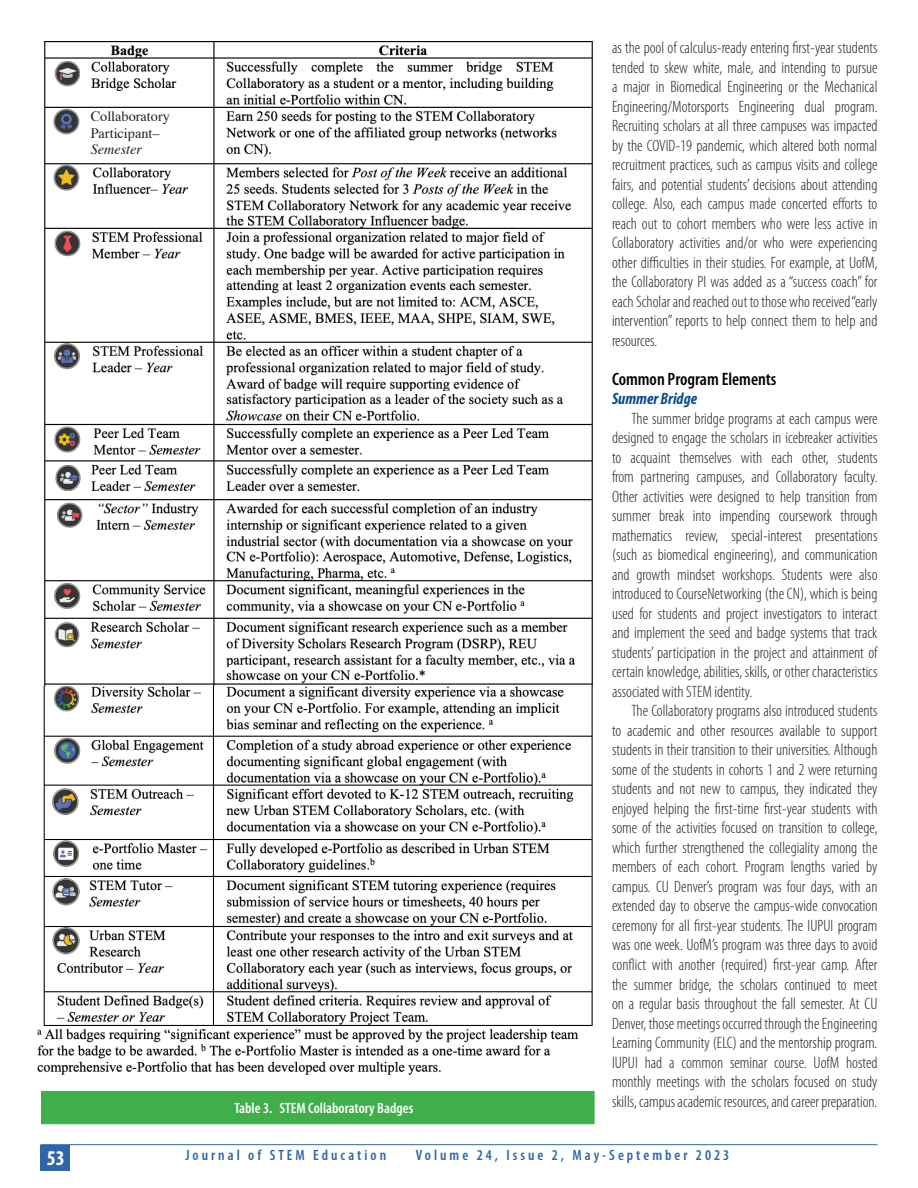
<style>
.page{position:relative;width:918px;height:1188px;background:#fff}
.page>*{position:absolute;margin:0;border:0;box-sizing:border-box;transform-origin:0 0}
.t1{font:700 condensed 21px "Myriad Pro";color:#fff}
.t2{font:600 condensed 18px "Myriad Pro";color:#040503}
.t3{font:300 condensed 16.5px/19.5px "Myriad Pro";color:#231f20;text-align:justify}
.t4{font:italic 700 condensed 16.5px "Myriad Pro";color:#0b4c8c}
.t5{font:600 condensed 15px "Myriad Pro";letter-spacing:.2em;color:#2e66ac}
.t6{font:600 condensed 15px "Myriad Pro";color:#fff}
.t7{font:14.25px/16.5px "Times";color:#231f20}
.t8{font:italic 14.25px "Times";color:#231f20}
</style>
<div class="page">
<hr style="left:40px;top:1144px;width:838px;height:1px;background:#2e66ac">
<div style="left:40px;top:1145px;width:30px;height:26px;background:#2e66ac"></div>
<div style="left:41px;top:1091px;width:554px;height:33px;background:#40ae49;border:1px solid #40ae49"></div>
<img style="left:37px;top:687px;width:556px;height:388px">
<img style="left:44px;top:41px;width:549px;height:644px">
<p class="t1" style="left:47px;top:1145px;width:19px">53</p>
<p class="t7" style="left:91px;top:107px;width:81px">Collaboratory<br>Participant–</p>
<p class="t8" style="left:91px;top:137px;width:53px">Semester</p>
<p class="t6" style="left:234px;top:1099px;width:180px">Table 3. STEM Collaboratory Badges</p>
<p class="t3" style="left:612px;top:38px;width:267px">as the pool of calculus-ready entering first-year students tended to skew white, male, and intending to pursue a major in Biomedical Engineering or the Mechanical Engineering/Motorsports Engineering dual program.<br>Recruiting scholars at all three campuses was impacted by the COVID-19 pandemic, which altered both normal recruitment practices, such as campus visits and college fairs, and potential students’ decisions about attending college. Also, each campus made concerted efforts to reach out to cohort members who were less active in Collaboratory activities and/or who were experiencing other difficulties in their studies. For example, at UofM, the Collaboratory PI was added as a “success coach” for each Scholar and reached out to those who received “early intervention” reports to help connect them to help and resources.</p>
<p class="t2" style="left:612px;top:368px;width:166px">Common Program Elements</p>
<p class="t4" style="left:612px;top:389px;width:87px">Summer Bridge</p>
<p class="t3" style="left:612px;top:409px;width:267px;text-indent:20px">The summer bridge programs at each campus were designed to engage the scholars in icebreaker activities to acquaint themselves with each other, students from partnering campuses, and Collaboratory faculty.<br>Other activities were designed to help transition from summer break into impending coursework through mathematics review, special-interest presentations (such as biomedical engineering), and communication and growth mindset workshops. Students were also introduced to CourseNetworking (the CN), which is being used for students and project investigators to interact and implement the seed and badge systems that track students’ participation in the project and attainment of certain knowledge, abilities, skills, or other characteristics associated with STEM identity.</p>
<p class="t3" style="left:612px;top:701px;width:267px;text-indent:20px">The Collaboratory programs also introduced students to academic and other resources available to support students in their transition to their universities. Although some of the students in cohorts 1 and 2 were returning students and not new to campus, they indicated they enjoyed helping the first-time first-year students with some of the activities focused on transition to college, which further strengthened the collegiality among the members of each cohort. Program lengths varied by campus. CU Denver’s program was four days, with an extended day to observe the campus-wide convocation ceremony for all first-year students. The IUPUI program was one week. UofM’s program was three days to avoid conflict with another (required) first-year camp. After the summer bridge, the scholars continued to meet on a regular basis throughout the fall semester. At CU Denver, those meetings occurred through the Engineering Learning Community (ELC) and the mentorship program.<br>IUPUI had a common seminar course. UofM hosted monthly meetings with the scholars focused on study skills, campus academic resources, and career preparation.</p>
<p class="t5" style="left:185px;top:1146px;width:202px">Journal of STEM Education</p>
<p class="t5" style="left:416px;top:1146px;width:315px">Volume 24, Issue 2, May-September 2023</p>
</div>
